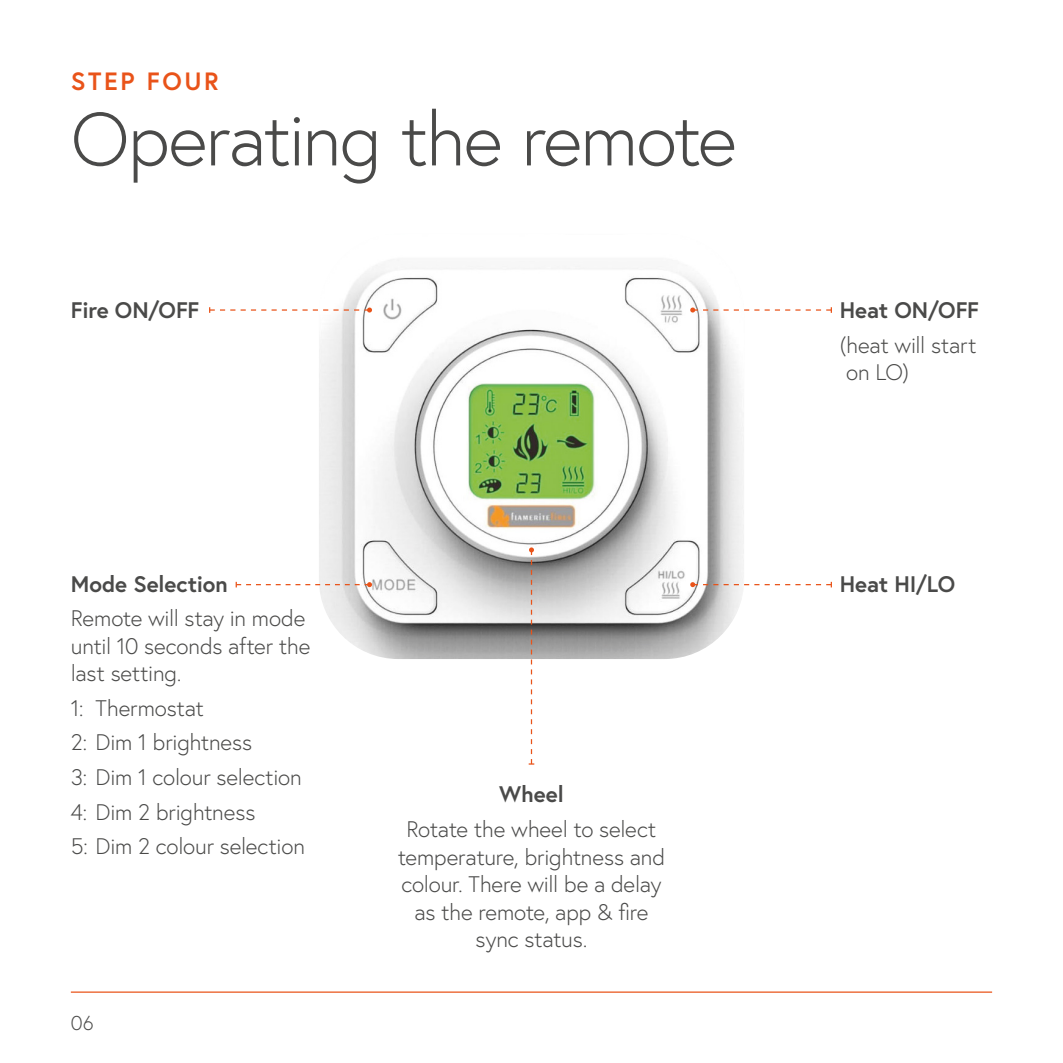
<style>
.page{position:relative;width:1063px;height:1063px;background:#fff}
.page>*{position:absolute;margin:0;border:0;box-sizing:border-box;transform-origin:0 0}
.t1{font:300 75px "Europa";letter-spacing:-.025em;color:#4a4a49}
.t2{font:700 25px "Europa";letter-spacing:.105em;color:#e95319}
.Body_Copy{font:300 22.5px/27.5px "Europa";letter-spacing:-.01em;color:#4a4a49}
.Body_Copy-2{font:700 22.5px "Europa";letter-spacing:-.005em;color:#4a4a49}
.t3{font:300 20px "Europa";color:#4a4a49}
</style>
<div class="page">
<hr style="left:71px;top:992px;width:921px;height:1px;background:#e95319">
<img style="left:319px;top:260px;width:425px;height:399px">
<svg style="left:209px;top:307px;width:163px;height:6px"></svg>
<svg style="left:236px;top:582px;width:136px;height:5px"></svg>
<svg style="left:690px;top:307px;width:142px;height:6px"></svg>
<svg style="left:690px;top:582px;width:142px;height:5px"></svg>
<svg style="left:529px;top:547px;width:5px;height:218px"></svg>
<p class="t2" style="left:71px;top:65px;width:149px">STEP FOUR</p>
<p class="t1" style="left:71px;top:92px;width:667px">Operating the remote</p>
<p class="Body_Copy-2" style="left:71px;top:295px;width:130px">Fire ON/OFF</p>
<p class="Body_Copy-2" style="left:840px;top:295px;width:141px">Heat ON/OFF</p>
<p class="Body_Copy" style="left:840px;top:331px;width:138px">(heat will start on LO)</p>
<p class="Body_Copy-2" style="left:71px;top:568px;width:158px">Mode Selection</p>
<p class="Body_Copy-2" style="left:840px;top:568px;width:117px">Heat HI/LO</p>
<p class="Body_Copy" style="left:71px;top:604px;width:241px">Remote will stay in mode until 10 seconds after the last setting.</p>
<p class="Body_Copy" style="left:71px;top:694px;width:135px">1: Thermostat</p>
<p class="Body_Copy" style="left:71px;top:728px;width:183px">2: Dim 1 brightness</p>
<p class="Body_Copy" style="left:71px;top:763px;width:232px">3: Dim 1 colour selection</p>
<p class="Body_Copy" style="left:71px;top:798px;width:186px">4: Dim 2 brightness</p>
<p class="Body_Copy" style="left:71px;top:832px;width:236px">5: Dim 2 colour selection</p>
<p class="Body_Copy-2" style="left:499px;top:779px;width:66px">Wheel</p>
<p class="Body_Copy" style="left:398px;top:815px;width:269px;text-align:center">Rotate the wheel to select temperature, brightness and colour. There will be a delay as the remote, app &amp; fire sync status.</p>
<p class="t3" style="left:71px;top:1011px;width:24px">06</p>
</div>
